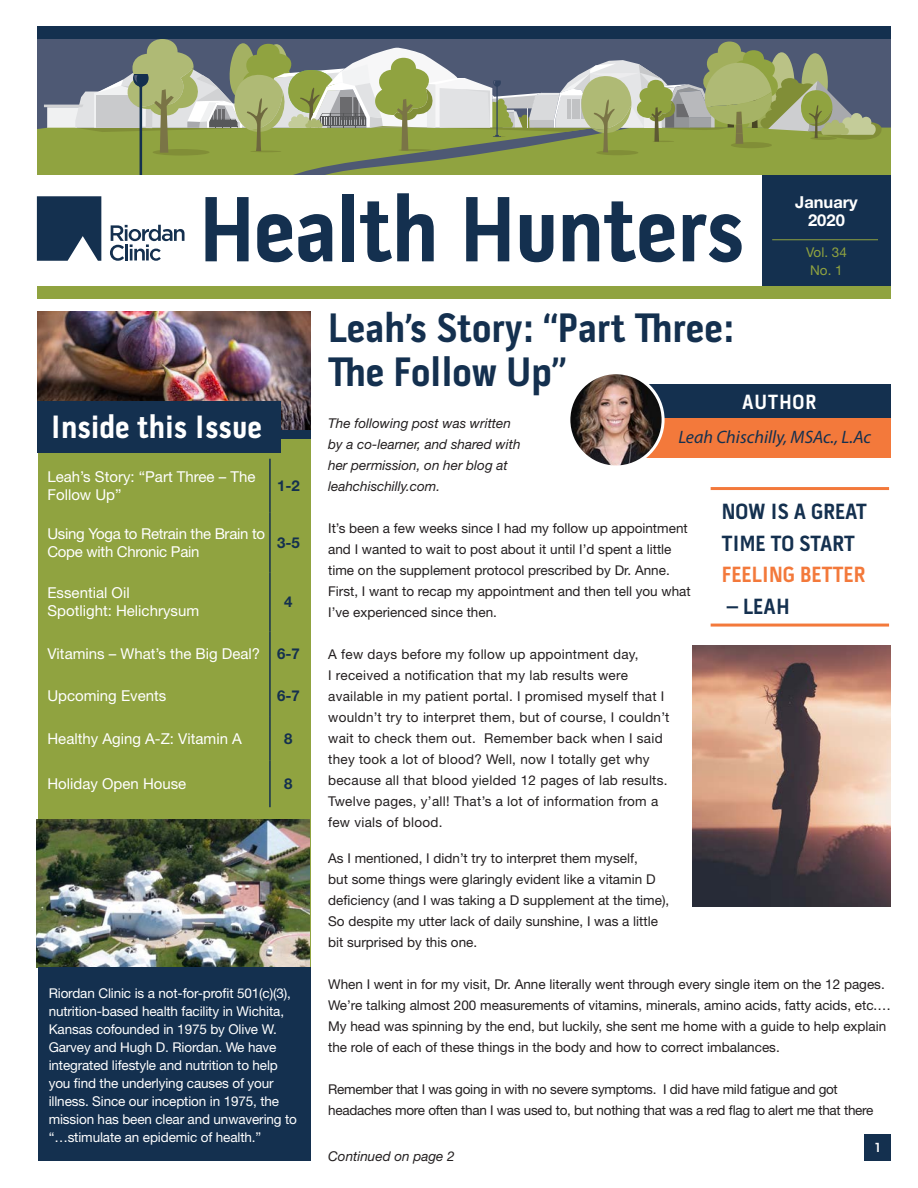
<style>
.page{position:relative;width:918px;height:1188px;background:#fff}
.page>*{position:absolute;margin:0;border:0;box-sizing:border-box;transform-origin:0 0}
.t1{font:700 94.5px "Pill Gothic 300 mg";letter-spacing:-.01em;color:#14304f}
.Headings{font:700 42px "Pill Gothic 300 mg";color:#14304f}
.t2{font:700 33px "Pill Gothic 300 mg";color:#fff}
.quote{font:700 22.5px/31.5px "Pill Gothic 300 mg";color:#14304f}
.t3{font:700 21px "Pill Gothic 300 mg";letter-spacing:.04em;color:#fff}
.Author{font:italic 18px "Myriad Pro";color:#14304f}
.t4{font:700 16.5px/18px "Helvetica Neue LT Std";color:#fff;text-align:center}
.t5{font:15px/18px "Helvetica Neue LT Std";color:#fff}
.t6{font:15px/18px "Helvetica Neue LT Std";letter-spacing:-.02em;color:#fff}
.t7{font:700 15px "Helvetica Neue LT Std";color:#14304f}
.Body_Text{font:13.5px/21px "Helvetica Neue LT Std";color:#231f20}
.Body_Text-2{font:13.5px/21px "Helvetica Neue LT Std";letter-spacing:.02em;color:#231f20}
.t8{font:13.5px/18px "Helvetica Neue LT Std";letter-spacing:-.01em;color:#fff}
.Body_Text-3{font:13.5px/21px "Helvetica Neue LT Std";letter-spacing:-.02em;color:#231f20}
.Body_Text-4{font:italic 13.5px/21px "Helvetica Neue LT Std";color:#231f20}
.t9{font:13.5px/18px "Helvetica Neue LT Std";color:#90a340;text-align:center}
.t10{font:700 13.5px "Pill Gothic 300 mg";color:#fff}
.s1{color:#f3793b}
</style>
<div class="page">
<div style="left:38px;top:430px;width:272px;height:731px;background:#90a340"></div>
<div style="left:38px;top:430px;width:272px;height:8px;background:#14304f"></div>
<svg style="left:38px;top:39px;width:853px;height:136px"></svg>
<svg style="left:110px;top:225px;width:74px;height:36px"></svg>
<svg style="left:37px;top:196px;width:64px;height:65px"></svg>
<div style="left:38px;top:26px;width:853px;height:13px;background:#14304f"></div>
<div style="left:762px;top:175px;width:129px;height:118px;background:#14304f"></div>
<hr style="left:772px;top:239px;width:106px;height:1px;background:#90a340">
<img style="left:38px;top:311px;width:272px;height:119px">
<div style="left:38px;top:401px;width:243px;height:52px;background:#14304f"></div>
<img style="left:37px;top:820px;width:272px;height:148px">
<div style="left:38px;top:968px;width:272px;height:193px;background:#14304f"></div>
<div style="left:38px;top:286px;width:853px;height:13px;background:#90a340"></div>
<div style="left:864px;top:1134px;width:27px;height:27px;background:#14304f"></div>
<hr style="left:269px;top:459px;width:2px;height:54px;background:#14304f">
<hr style="left:269px;top:513px;width:2px;height:59px;background:#14304f">
<hr style="left:269px;top:572px;width:2px;height:59px;background:#14304f">
<hr style="left:269px;top:631px;width:2px;height:44px;background:#14304f">
<hr style="left:269px;top:675px;width:2px;height:41px;background:#14304f">
<hr style="left:269px;top:716px;width:2px;height:44px;background:#14304f">
<hr style="left:269px;top:760px;width:2px;height:47px;background:#14304f">
<div style="left:620px;top:384px;width:271px;height:34px;background:#14304f"></div>
<div style="left:609px;top:418px;width:282px;height:40px;background:#f3793b"></div>
<img style="left:569px;top:373px;width:94px;height:94px;border-radius:47px">
<div style="left:567px;top:371px;width:98px;height:97px;border:3px solid #fff;border-radius:50%"></div>
<hr style="left:711px;top:624px;width:178px;height:3px;background:#f3793b">
<hr style="left:711px;top:487px;width:178px;height:3px;background:#f3793b">
<img style="left:692px;top:645px;width:199px;height:261px">
<h1 class="t1" style="left:196px;top:191px;width:550px">Health Hunters</h1>
<p class="t4" style="left:795px;top:193px;width:64px">January<br>2020</p>
<p class="t9" style="left:806px;top:243px;width:42px">Vol. 34<br>No. 1</p>
<h3 class="t2" style="left:50px;top:414px;width:213px">Inside this Issue</h3>
<p class="t5" style="left:47px;top:468px;width:210px">Leah’s Story: “Part Three – The<br>Follow Up”</p>
<p class="t7" style="left:277px;top:476px;width:24px">1-2</p>
<p class="t6" style="left:47px;top:524px;width:219px">Using Yoga to Retrain the Brain to<br>Cope with Chronic Pain</p>
<p class="t7" style="left:277px;top:533px;width:24px">3-5</p>
<p class="t5" style="left:47px;top:584px;width:84px">Essential Oil</p>
<p class="t5" style="left:47px;top:602px;width:153px">Spotlight: Helichrysum</p>
<p class="t7" style="left:284px;top:593px;width:10px">4</p>
<p class="t5" style="left:47px;top:644px;width:214px">Vitamins – What’s the Big Deal?</p>
<p class="t7" style="left:277px;top:644px;width:24px">6-7</p>
<p class="t5" style="left:47px;top:686px;width:120px">Upcoming Events</p>
<p class="t7" style="left:277px;top:686px;width:24px">6-7</p>
<p class="t5" style="left:47px;top:729px;width:196px">Healthy Aging A-Z: Vitamin A</p>
<p class="t7" style="left:284px;top:729px;width:10px">8</p>
<p class="t5" style="left:47px;top:775px;width:140px">Holiday Open House</p>
<p class="t7" style="left:284px;top:775px;width:10px">8</p>
<p class="t8" style="left:49px;top:984px;width:250px">Riordan Clinic is a not-for-profit 501(c)(3), nutrition-based health facility in Wichita, Kansas cofounded in 1975 by Olive W.<br>Garvey and Hugh D. Riordan. We have integrated lifestyle and nutrition to help you find the underlying causes of your illness. Since our inception in 1975, the mission has been clear and unwavering to “…stimulate an epidemic of health.”</p>
<p class="Headings" style="left:328px;top:311px;width:408px">Leah’s Story: “Part Three:</p>
<p class="Headings" style="left:328px;top:355px;width:240px">The Follow Up”</p>
<p class="Body_Text-4" style="left:328px;top:412px;width:194px">The following post was written by a co-learner, and shared with her permission, on her blog at leahchischilly.com.</p>
<p class="Body_Text" style="left:328px;top:517px;width:364px">It’s been a few weeks since I had my follow up appointment and I wanted to wait to post about it until I’d spent a little time on the supplement protocol prescribed by Dr. Anne.<br>First, I want to recap my appointment and then tell you what I’ve experienced since then.</p>
<p class="Body_Text-2" style="left:328px;top:643px;width:343px">A few days before my follow up appointment day,<br>I received a notification that my lab results were available in my patient portal. I promised myself that I wouldn’t try to interpret them, but of course, I couldn’t wait to check them out. Remember back when I said they took a lot of blood? Well, now I totally get why because all that blood yielded 12 pages of lab results.<br>Twelve pages, y’all! That’s a lot of information from a few vials of blood.</p>
<p class="Body_Text" style="left:328px;top:847px;width:343px">As I mentioned, I didn’t try to interpret them myself,<br>but some things were glaringly evident like a vitamin D deficiency (and I was taking a D supplement at the time), So despite my utter lack of daily sunshine, I was a little bit surprised by this one.</p>
<p class="Body_Text" style="left:328px;top:973px;width:564px">When I went in for my visit, Dr. Anne literally went through every single item on the 12 pages.<br>We’re talking almost 200 measurements of vitamins, minerals, amino acids, fatty acids, etc.… My head was spinning by the end, but luckily, she sent me home with a guide to help explain the role of each of these things in the body and how to correct imbalances.</p>
<p class="Body_Text-3" style="left:328px;top:1078px;width:547px">Remember that I was going in with no severe symptoms. I did have mild fatigue and got headaches more often than I was used to, but nothing that was a red flag to alert me that there</p>
<p class="t3" style="left:742px;top:393px;width:76px">AUTHOR</p>
<p class="Author" style="left:678px;top:426px;width:194px">Leah Chischilly, MSAc., L.Ac</p>
<p class="quote" style="left:722px;top:498px;width:147px">NOW IS A GREAT<br>TIME TO START<br><span class="s1">FEELING BETTER</span></p>
<p class="quote" style="left:727px;top:592px;width:64px">– LEAH</p>
<p class="Body_Text-4" style="left:328px;top:1146px;width:128px">Continued on page 2</p>
<p class="t10" style="left:875px;top:1142px;width:7px">1</p>
</div>
